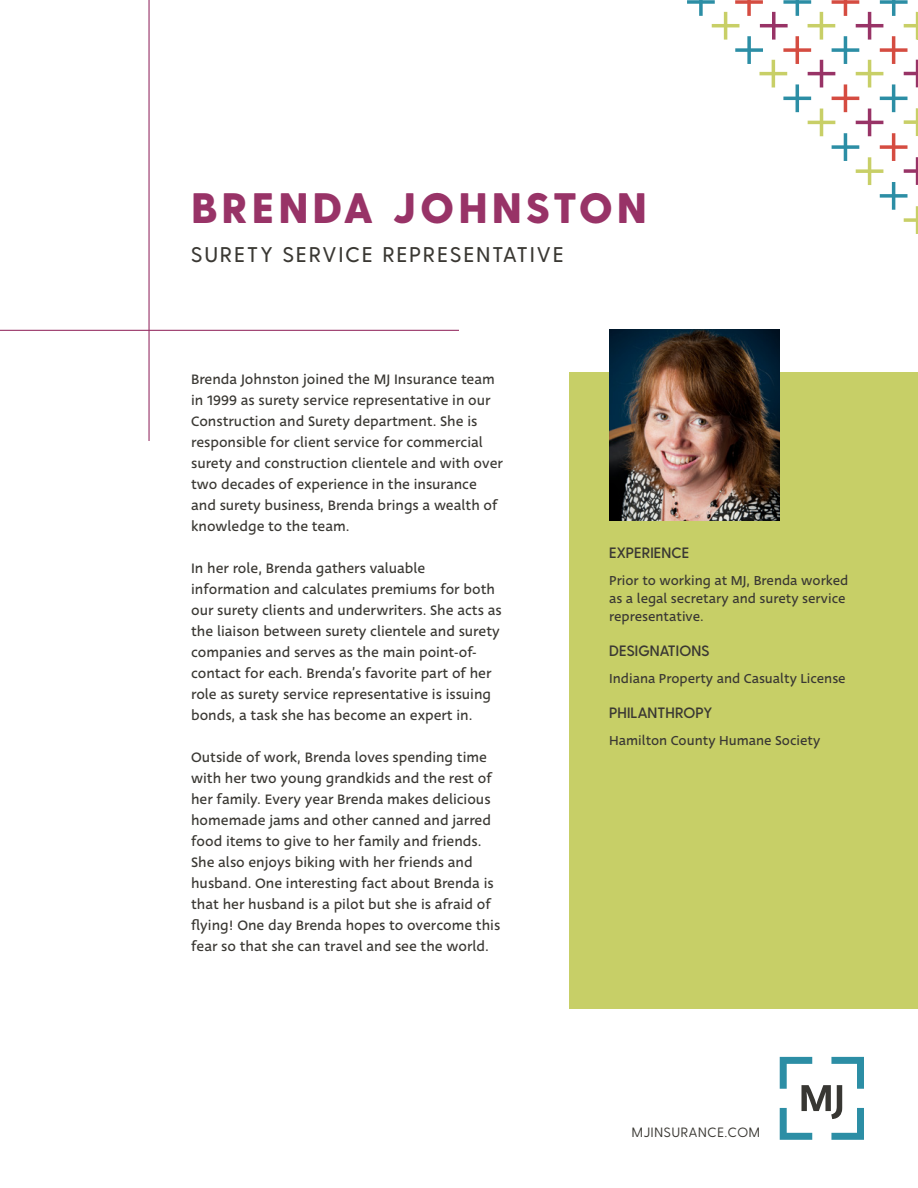
<style>
.page{position:relative;width:918px;height:1188px;background:#fff}
.page>*{position:absolute;margin:0;border:0;box-sizing:border-box;transform-origin:0 0}
.t1{font:800 42.6px "Greycliff CF";letter-spacing:.11em;color:#983367}
.t2{font:500 21.3px "Greycliff CF";letter-spacing:.11em;color:#3a3833}
.t3{font:15px/21px "Deva Ideal";color:#3a3833}
.t4{font:600 15px "Greycliff CF";letter-spacing:.01em;color:#3a3833}
.t5{font:14.25px/18px "Deva Ideal";color:#3a3833}
.t6{font:13.5px "Greycliff CF";letter-spacing:.06em;color:#3a3833}
</style>
<div class="page">
<div style="left:569px;top:373px;width:349px;height:636px;background:#c7cf67"></div>
<svg style="left:687px;top:0;width:231px;height:234px"></svg>
<img style="left:609px;top:330px;width:171px;height:190px">
<hr style="left:0;top:330px;width:459px;height:1px;background:#983367">
<hr style="left:148px;top:0;width:2px;height:441px;background:#983367">
<svg style="left:780px;top:1057px;width:84px;height:83px"></svg>
<p class="t1" style="left:191px;top:182px;width:457px">BRENDA JOHNSTON</p>
<p class="t2" style="left:191px;top:242px;width:374px">SURETY SERVICE REPRESENTATIVE</p>
<p class="t3" style="left:191px;top:369px;width:313px">Brenda Johnston joined the MJ Insurance team in 1999 as surety service representative in our Construction and Surety department. She is responsible for client service for commercial surety and construction clientele and with over two decades of experience in the insurance and surety business, Brenda brings a wealth of knowledge to the team.</p>
<p class="t3" style="left:191px;top:558px;width:312px">In her role, Brenda gathers valuable information and calculates premiums for both our surety clients and underwriters. She acts as the liaison between surety clientele and surety companies and serves as the main point-of&shy;contact for each. Brenda’s favorite part of her role as surety service representative is issuing bonds, a task she has become an expert in.</p>
<p class="t3" style="left:191px;top:747px;width:311px">Outside of work, Brenda loves spending time with her two young grandkids and the rest of her family. Every year Brenda makes delicious homemade jams and other canned and jarred food items to give to her family and friends.<br>She also enjoys biking with her friends and husband. One interesting fact about Brenda is that her husband is a pilot but she is afraid of flying! One day Brenda hopes to overcome this fear so that she can travel and see the world.</p>
<p class="t4" style="left:609px;top:544px;width:81px">EXPERIENCE</p>
<p class="t5" style="left:609px;top:572px;width:241px">Prior to working at MJ, Brenda worked as a legal secretary and surety service representative.</p>
<p class="t4" style="left:609px;top:642px;width:102px">DESIGNATIONS</p>
<p class="t5" style="left:609px;top:670px;width:238px">Indiana Property and Casualty License</p>
<p class="t4" style="left:609px;top:704px;width:104px">PHILANTHROPY</p>
<p class="t5" style="left:609px;top:732px;width:213px">Hamilton County Humane Society</p>
<p class="t6" style="left:632px;top:1124px;width:130px">MJINSURANCE.COM</p>
</div>
